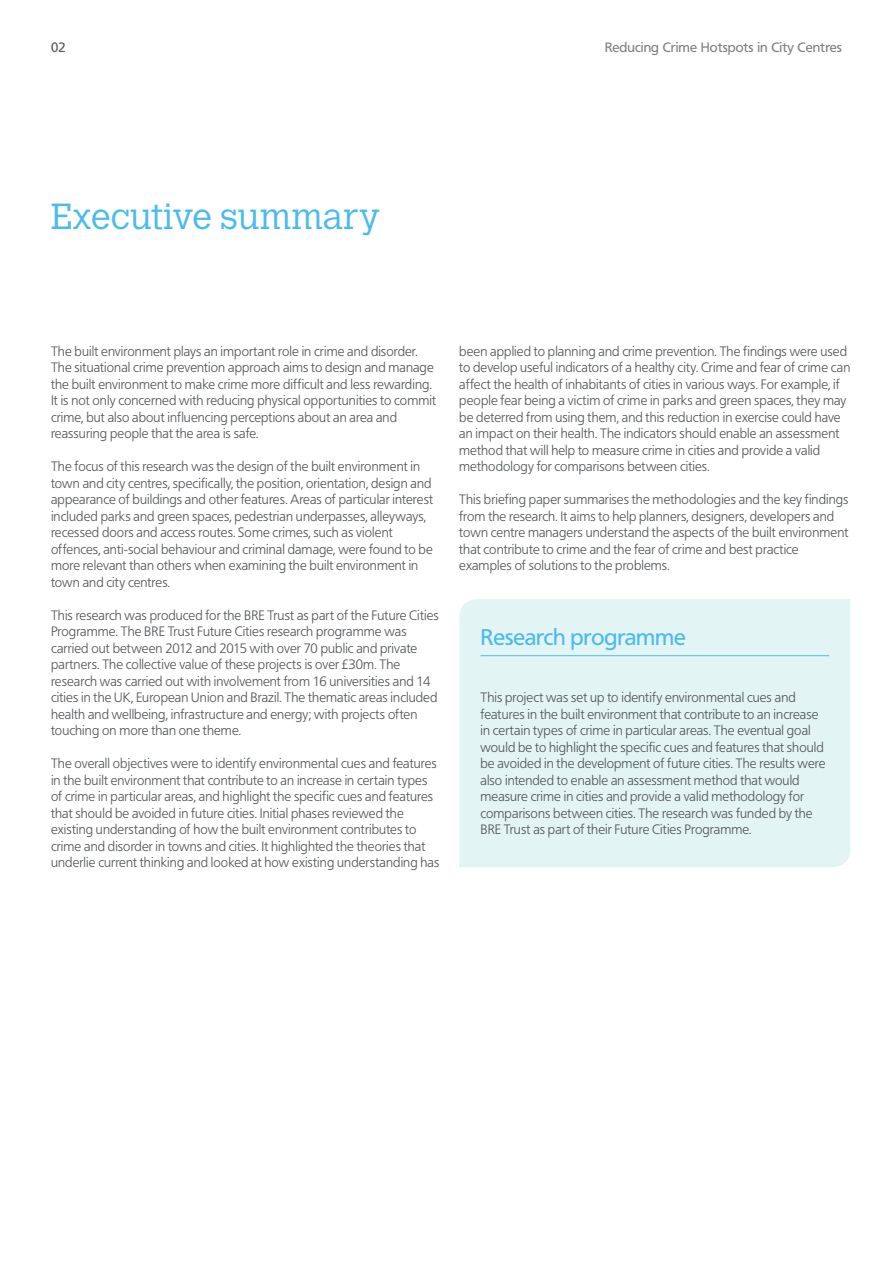
<style>
.page{position:relative;width:893px;height:1263px;background:#fff}
.page>*{position:absolute;margin:0;border:0;box-sizing:border-box;transform-origin:0 0}
.t1{font:300 36px "Calvert";letter-spacing:-.005em;color:#4bbbeb}
.t2{font:22.5px "Frutiger BQ";letter-spacing:-.005em;color:#4bbbeb}
.t3{font:300 13.5px/16.5px "Frutiger BQ";letter-spacing:.005em;color:#505457}
.t4{font:13.5px "Frutiger BQ";color:#808080}
.t5{font:13.5px "Frutiger BQ";color:#58595b}
</style>
<div class="page">
<div style="left:459px;top:599px;width:391px;height:268px;background:#e3f4f5"></div>
<hr style="left:480px;top:655px;width:349px;height:1px;background:#4bbbeb">
<p class="t5" style="left:51px;top:40px;width:16px">02</p>
<p class="t4" style="left:605px;top:40px;width:239px">Reducing Crime Hotspots in City Centres</p>
<h1 class="t1" style="left:51px;top:196px;width:331px">Executive summary</h1>
<p class="t3" style="left:51px;top:343px;width:387px">The built environment plays an important role in crime and disorder.<br>The situational crime prevention approach aims to design and manage the built environment to make crime more difficult and less rewarding.<br>It is not only concerned with reducing physical opportunities to commit crime, but also about influencing perceptions about an area and reassuring people that the area is safe.</p>
<p class="t3" style="left:51px;top:459px;width:384px">The focus of this research was the design of the built environment in town and city centres, specifically, the position, orientation, design and appearance of buildings and other features. Areas of particular interest included parks and green spaces, pedestrian underpasses, alleyways, recessed doors and access routes. Some crimes, such as violent offences, anti-social behaviour and criminal damage, were found to be more relevant than others when examining the built environment in town and city centres.</p>
<p class="t3" style="left:51px;top:607px;width:389px">This research was produced for the BRE Trust as part of the Future Cities Programme. The BRE Trust Future Cities research programme was carried out between 2012 and 2015 with over 70 public and private partners. The collective value of these projects is over £30m. The research was carried out with involvement from 16 universities and 14 cities in the UK, European Union and Brazil. The thematic areas included health and wellbeing, infrastructure and energy; with projects often touching on more than one theme.</p>
<p class="t3" style="left:51px;top:756px;width:390px">The overall objectives were to identify environmental cues and features in the built environment that contribute to an increase in certain types of crime in particular areas, and highlight the specific cues and features that should be avoided in future cities. Initial phases reviewed the existing understanding of how the built environment contributes to crime and disorder in towns and cities. It highlighted the theories that underlie current thinking and looked at how existing understanding has</p>
<p class="t3" style="left:459px;top:343px;width:393px">been applied to planning and crime prevention. The findings were used to develop useful indicators of a healthy city. Crime and fear of crime can affect the health of inhabitants of cities in various ways. For example, if people fear being a victim of crime in parks and green spaces, they may be deterred from using them, and this reduction in exercise could have an impact on their health. The indicators should enable an assessment method that will help to measure crime in cities and provide a valid methodology for comparisons between cities.</p>
<p class="t3" style="left:459px;top:492px;width:391px">This briefing paper summarises the methodologies and the key findings from the research. It aims to help planners, designers, developers and town centre managers understand the aspects of the built environment that contribute to crime and the fear of crime and best practice examples of solutions to the problems.</p>
<h2 class="t2" style="left:480px;top:624px;width:207px">Research programme</h2>
<p class="t3" style="left:480px;top:690px;width:347px">This project was set up to identify environmental cues and features in the built environment that contribute to an increase in certain types of crime in particular areas. The eventual goal would be to highlight the specific cues and features that should be avoided in the development of future cities. The results were also intended to enable an assessment method that would measure crime in cities and provide a valid methodology for comparisons between cities. The research was funded by the BRE Trust as part of their Future Cities Programme.</p>
</div>
